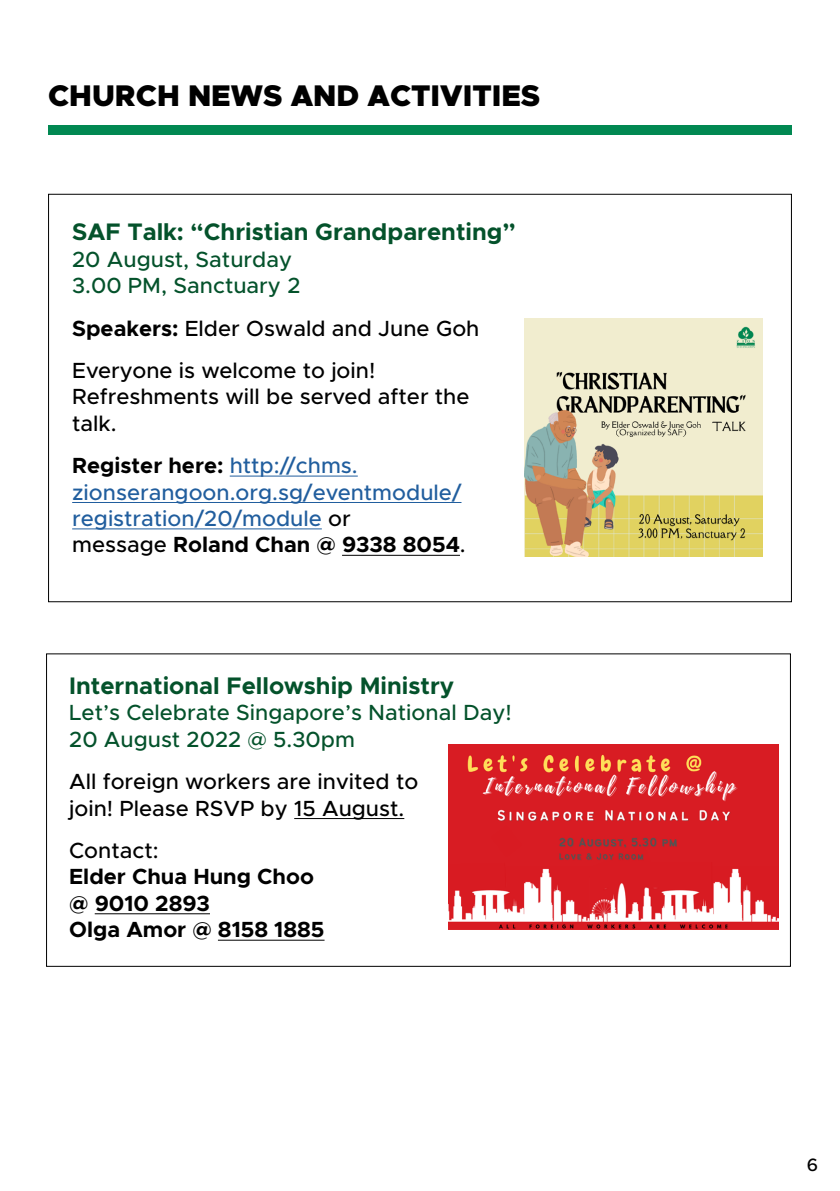
<style>
.page{position:relative;width:840px;height:1191px;background:#fff}
.page>*{position:absolute;margin:0;border:0;box-sizing:border-box;transform-origin:0 0}
.t1{font:900 30px "Metropolis";color:#000}
.t2{font:700 24px "Metropolis";color:#04522b}
.t3{font:500 22px/26.4px "Metropolis";color:#000}
.t4{font:500 22px/26.4px "Metropolis";color:#215e9e}
.t5{font:500 22px/26.4px "Metropolis";color:#04522b}
.t6{font:700 22px/26.4px "Metropolis";color:#000}
.t7{font:500 18px "Metropolis";color:#000}
.s1{font-weight:700}
.s2{font-weight:700;color:#000}
.s3{color:#000}
</style>
<div class="page">
<div style="left:48px;top:125px;width:743px;height:9px;background:#018852"></div>
<hr style="left:229px;top:476px;width:128px;height:1px;background:#215e9e">
<hr style="left:72px;top:502px;width:389px;height:1px;background:#215e9e">
<hr style="left:72px;top:528px;width:249px;height:1px;background:#215e9e">
<hr style="left:342px;top:555px;width:117px;height:1px;background:#000">
<img style="left:524px;top:318px;width:238px;height:238px">
<hr style="left:294px;top:818px;width:110px;height:1px;background:#000">
<hr style="left:95px;top:913px;width:115px;height:1px;background:#000">
<hr style="left:218px;top:940px;width:106px;height:1px;background:#000">
<img style="left:448px;top:744px;width:330px;height:185px">
<h1 class="t1" style="left:48px;top:76px;width:493px">CHURCH NEWS AND ACTIVITIES</h1>
<p class="t2" style="left:72px;top:217px;width:445px">SAF Talk: “Christian Grandparenting”</p>
<p class="t5" style="left:72px;top:246px;width:230px">20 August, Saturday<br>3.00 PM, Sanctuary 2</p>
<p class="t3" style="left:72px;top:307px;width:408px;line-height:42.4px"><span class="s1">Speakers:</span> Elder Oswald and June Goh<br>Everyone is welcome to join!</p>
<p class="t3" style="left:72px;top:383px;width:398px">Refreshments will be served after the talk.</p>
<p class="t4" style="left:72px;top:452px;width:395px"><span class="s2">Register here:</span> http://chms. zionserangoon.org.sg/eventmodule/ registration/20/module <span class="s3">or<br>message</span> <span class="s2">Roland Chan @ 9338 8054</span><span class="s3">.</span></p>
<p class="t2" style="left:69px;top:670px;width:386px">International Fellowship Ministry</p>
<p class="t5" style="left:69px;top:699px;width:444px">Let’s Celebrate Singapore’s National Day!<br>20 August 2022 @ 5.30pm</p>
<p class="t3" style="left:69px;top:768px;width:350px">All foreign workers are invited to join! Please RSVP by 15 August.</p>
<p class="t3" style="left:69px;top:837px;width:91px">Contact:</p>
<p class="t6" style="left:69px;top:863px;width:257px">Elder Chua Hung Choo @ 9010 2893<br>Olga Amor @ 8158 1885</p>
<p class="t7" style="left:806px;top:1153px;width:13px">6</p>
</div>
